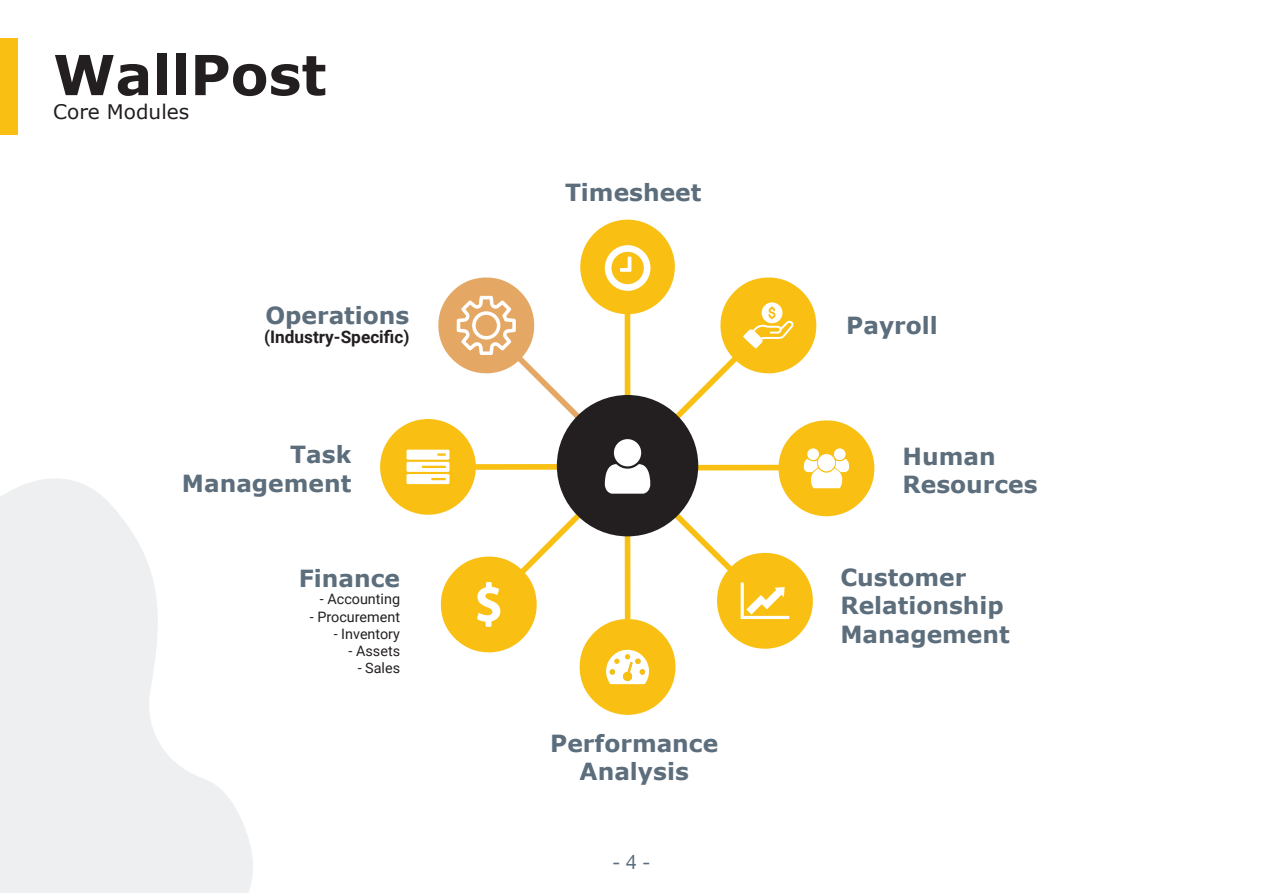
<style>
.page{position:relative;width:1263px;height:893px;background:#fff}
.page>*{position:absolute;margin:0;border:0;box-sizing:border-box;transform-origin:0 0}
.t1{font:700 55.2px "Verdana";color:#231f20}
.t2{font:700 23.55px/28.3px "Verdana";color:#5c6d7c}
.t3{font:20.1px "Verdana";color:#231f20}
.t4{font:20.1px "Helvetica Neue";color:#5c6d7c}
.t5{font:700 17.25px "Roboto";color:#231f20}
.t6{font:14.4px "Roboto";color:#231f20}
</style>
<div class="page">
<div style="left:580px;top:220px;width:95px;height:94px;background:#f9c013;border-radius:50%"></div>
<svg style="left:380px;top:245px;width:494px;height:470px"></svg>
<div style="left:0;top:38px;width:17px;height:96px;background:#f9c013"></div>
<svg style="left:0;top:478px;width:253px;height:415px;fill:#edeff0"></svg>
<h1 class="t1" style="left:53px;top:39px;width:275px">WallPost</h1>
<p class="t3" style="left:53px;top:99px;width:138px">Core Modules</p>
<p class="t2" style="left:265px;top:302px;width:146px">Operations</p>
<p class="t5" style="left:264px;top:325px;width:147px">(Industry-Specific)</p>
<p class="t2" style="left:182px;top:441px;width:171px;text-align:right">Task<br>Management</p>
<p class="t2" style="left:299px;top:564px;width:103px">Finance</p>
<p class="t6" style="left:320px;top:589px;width:82px">- Accounting</p>
<p class="t6" style="left:310px;top:606px;width:92px">- Procurement</p>
<p class="t6" style="left:334px;top:624px;width:68px">- Inventory</p>
<p class="t6" style="left:349px;top:641px;width:53px">- Assets</p>
<p class="t6" style="left:358px;top:658px;width:44px">- Sales</p>
<p class="t2" style="left:565px;top:178px;width:138px">Timesheet</p>
<p class="t2" style="left:550px;top:729px;width:169px;text-align:center">Performance<br>Analysis</p>
<p class="t4" style="left:612px;top:848px;width:39px">- 4 -</p>
<p class="t2" style="left:846px;top:311px;width:93px">Payroll</p>
<p class="t2" style="left:902px;top:442px;width:137px">Human<br>Resources</p>
<p class="t2" style="left:840px;top:563px;width:171px">Customer<br>Relationship<br>Management</p>
</div>
